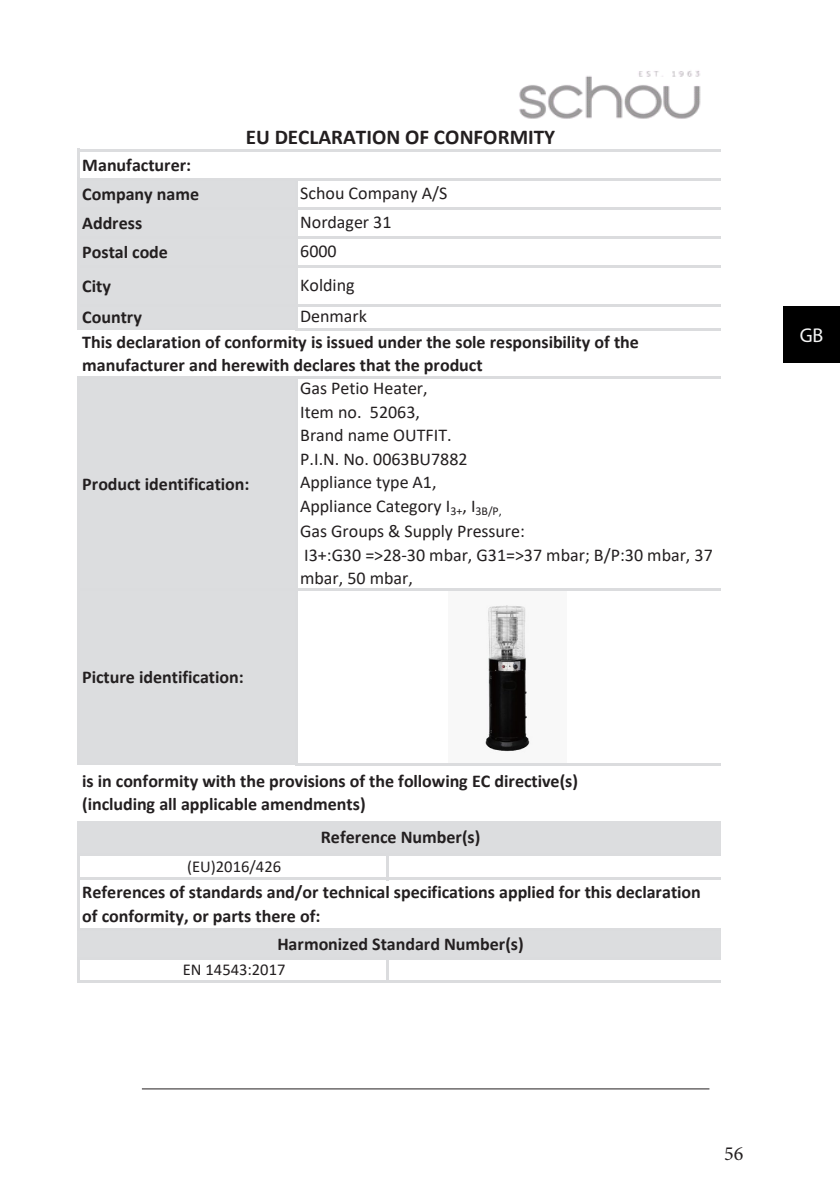
<style>
.page{position:relative;width:840px;height:1191px;background:#fff}
.page>*{position:absolute;margin:0;border:0;box-sizing:border-box;transform-origin:0 0}
.t1{font:700 21.2px "Calibri";color:#231f20}
.t2{font:20px "Minion Pro";color:#231f20}
.t3{font:20px "Myriad Pro";color:#f4f5f5}
.t4{font:700 18px/29px "Calibri";letter-spacing:-.005em;color:#231f20}
.t5{font:18px/29px "Calibri";color:#231f20}
.t6{font:16.6px "Calibri";color:#231f20}
</style>
<div class="page">
<hr style="left:142px;top:1088px;width:567px;height:1px;background:#231f20">
<div style="left:782px;top:306px;width:57px;height:57px;background:#000"></div>
<div style="left:80px;top:179px;width:217px;height:151px;background:#dcdddf"></div>
<div style="left:80px;top:377px;width:217px;height:387px;background:#dcdddf"></div>
<img style="left:485px;top:605px;width:45px;height:147px">
<div style="left:80px;top:822px;width:640px;height:33px;background:#dcdddf"></div>
<div style="left:80px;top:930px;width:640px;height:29px;background:#dcdddf"></div>
<hr style="left:77px;top:149px;width:3px;height:29px;background:#dcdddf">
<hr style="left:77px;top:178px;width:3px;height:152px;background:#dbdcde">
<hr style="left:295px;top:181px;width:3px;height:150px;background:#dbdcde">
<hr style="left:77px;top:376px;width:3px;height:388px;background:#dbdcde">
<hr style="left:77px;top:820px;width:3px;height:33px;background:#dcdddf">
<hr style="left:77px;top:853px;width:3px;height:78px;background:#dbdcde">
<hr style="left:77px;top:931px;width:3px;height:26px;background:#dcdddf">
<hr style="left:386px;top:856px;width:3px;height:24px;background:#dbdcde">
<hr style="left:77px;top:957px;width:3px;height:26px;background:#dbdcde">
<hr style="left:386px;top:960px;width:3px;height:23px;background:#dbdcde">
<hr style="left:295px;top:379px;width:3px;height:386px;background:#dbdcde">
<hr style="left:80px;top:149px;width:640px;height:2px;background:#dcdddf">
<hr style="left:80px;top:178px;width:640px;height:3px;background:#dbdcde">
<hr style="left:80px;top:207px;width:640px;height:3px;background:#dbdcde">
<hr style="left:80px;top:236px;width:640px;height:3px;background:#dbdcde">
<hr style="left:80px;top:265px;width:640px;height:3px;background:#dbdcde">
<hr style="left:80px;top:304px;width:640px;height:3px;background:#dbdcde">
<hr style="left:298px;top:328px;width:422px;height:3px;background:#dbdcde">
<hr style="left:80px;top:376px;width:640px;height:3px;background:#dbdcde">
<hr style="left:80px;top:588px;width:640px;height:3px;background:#dbdcde">
<hr style="left:298px;top:762px;width:422px;height:3px;background:#dbdcde">
<hr style="left:80px;top:820px;width:640px;height:3px;background:#dcdddf">
<hr style="left:80px;top:853px;width:640px;height:3px;background:#dbdcde">
<hr style="left:80px;top:877px;width:640px;height:3px;background:#dbdcde">
<hr style="left:80px;top:928px;width:640px;height:3px;background:#dbdcde">
<hr style="left:80px;top:957px;width:640px;height:3px;background:#dbdcde">
<hr style="left:80px;top:980px;width:640px;height:3px;background:#dbdcde">
<img style="left:519px;top:71px;width:182px;height:48px">
<p class="t4" style="left:82px;top:150px;width:118px">Manufacturer:<br>Company name<br>Address<br>Postal code</p>
<p class="t4" style="left:82px;top:270px;width:61px;line-height:31.4px">City<br>Country</p>
<p class="t1" style="left:246px;top:122px;width:311px">EU DECLARATION OF CONFORMITY</p>
<p class="t5" style="left:300px;top:178px;width:148px">Schou Company A/S<br>Nordager 31<br>6000</p>
<p class="t5" style="left:300px;top:269px;width:68px;line-height:31.4px">Kolding<br>Denmark</p>
<p class="t4" style="left:82px;top:327px;width:558px">This declaration of conformity is issued under the sole responsibility of the</p>
<p class="t4" style="left:82px;top:350px;width:401px">manufacturer and herewith declares that the product</p>
<p class="t5" style="left:300px;top:373px;width:129px">Gas Petio Heater,</p>
<p class="t5" style="left:300px;top:396px;width:121px">Item no. 52063,</p>
<p class="t5" style="left:300px;top:420px;width:153px">Brand name OUTFIT.</p>
<p class="t5" style="left:300px;top:444px;width:169px">P.I.N. No. 0063BU7882</p>
<p class="t5" style="left:300px;top:467px;width:138px">Appliance type A1,</p>
<p class="t5" style="left:300px;top:491px;width:203px">Appliance Category I<sub>3+</sub>, I<sub>3B/P,</sub></p>
<p class="t5" style="left:300px;top:519px;width:414px;line-height:23.6px">Gas Groups &amp; Supply Pressure:<br>I3+:G30 =&gt;28-30 mbar, G31=&gt;37 mbar; B/P:30 mbar, 37 mbar, 50 mbar,</p>
<p class="t4" style="left:82px;top:469px;width:168px">Product identification:</p>
<p class="t4" style="left:82px;top:662px;width:163px">Picture identification:</p>
<p class="t4" style="left:82px;top:769px;width:497px;line-height:23.6px">is in conformity with the provisions of the following EC directive(s) (including all applicable amendments)</p>
<p class="t6" style="left:187px;top:855px;width:96px">(EU)2016/426</p>
<p class="t4" style="left:320px;top:822px;width:161px">Reference Number(s)</p>
<p class="t4" style="left:82px;top:880px;width:619px;line-height:23.6px">References of standards and/or technical specifications applied for this declaration of conformity, or parts there of:</p>
<p class="t6" style="left:182px;top:958px;width:104px">EN 14543:2017</p>
<p class="t4" style="left:277px;top:929px;width:248px">Harmonized Standard Number(s)</p>
<p class="t3" style="left:799px;top:323px;width:25px">GB</p>
<p class="t2" style="left:723px;top:1140px;width:21px">56</p>
</div>
